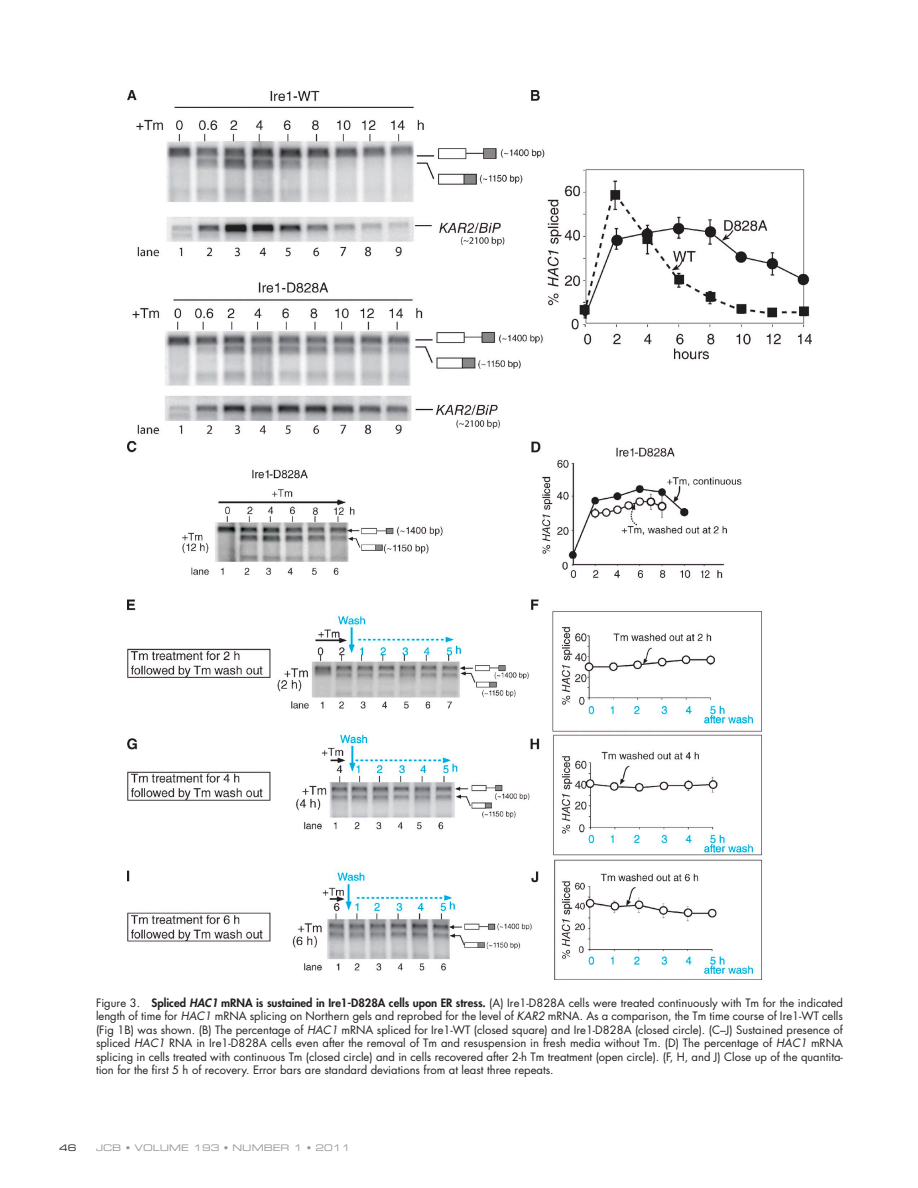
<style>
.page{position:relative;width:918px;height:1188px;background:#fff}
.page>*{position:absolute;margin:0;border:0;box-sizing:border-box;transform-origin:0 0}
.t1{font:11.25px/13.5px "Futura Std";color:#231f20;text-align:justify}
.t2{font:9px "Eurostile LT Std Ex 2";color:#949698}
.t3{font:9px "Eurostile LT Std Ex 2";color:#231f20}
.s1{font-weight:800}
.s2{font-weight:800;font-style:italic}
.s3{font-style:italic}
</style>
<div class="page">
<img style="left:128px;top:90px;width:684px;height:890px">
<p class="t1" style="left:96px;top:996px;width:749px">Figure 3. <span class="s1">Spliced</span> <span class="s2">HAC1</span> <span class="s1">mRNA is sustained in Ire1-D828A cells upon ER stress.</span> (A) Ire1-D828A cells were treated continuously with Tm for the indicated length of time for <span class="s3">HAC1</span> mRNA splicing on Northern gels and reprobed for the level of <span class="s3">KAR2</span> mRNA. As a comparison, the Tm time course of Ire1-WT cells (Fig 1B) was shown. (B) The percentage of <span class="s3">HAC1</span> mRNA spliced for Ire1-WT (closed square) and Ire1-D828A (closed circle). (C–J) Sustained presence of spliced <span class="s3">HAC1</span> RNA in Ire1-D828A cells even after the removal of Tm and resuspension in fresh media without Tm. (D) The percentage of <span class="s3">HAC1</span> mRNA splicing in cells treated with continuous Tm (closed circle) and in cells recovered after 2-h Tm treatment (open circle). (F, H, and J) Close up of the quantita&shy;tion for the first 5 h of recovery. Error bars are standard deviations from at least three repeats.</p>
<p class="t3" style="left:59px;top:1142px;width:19px">46</p>
<p class="t2" style="left:96px;top:1142px;width:256px">JCB • VOLUME 193 • NUMBER 1 • 2011</p>
</div>
